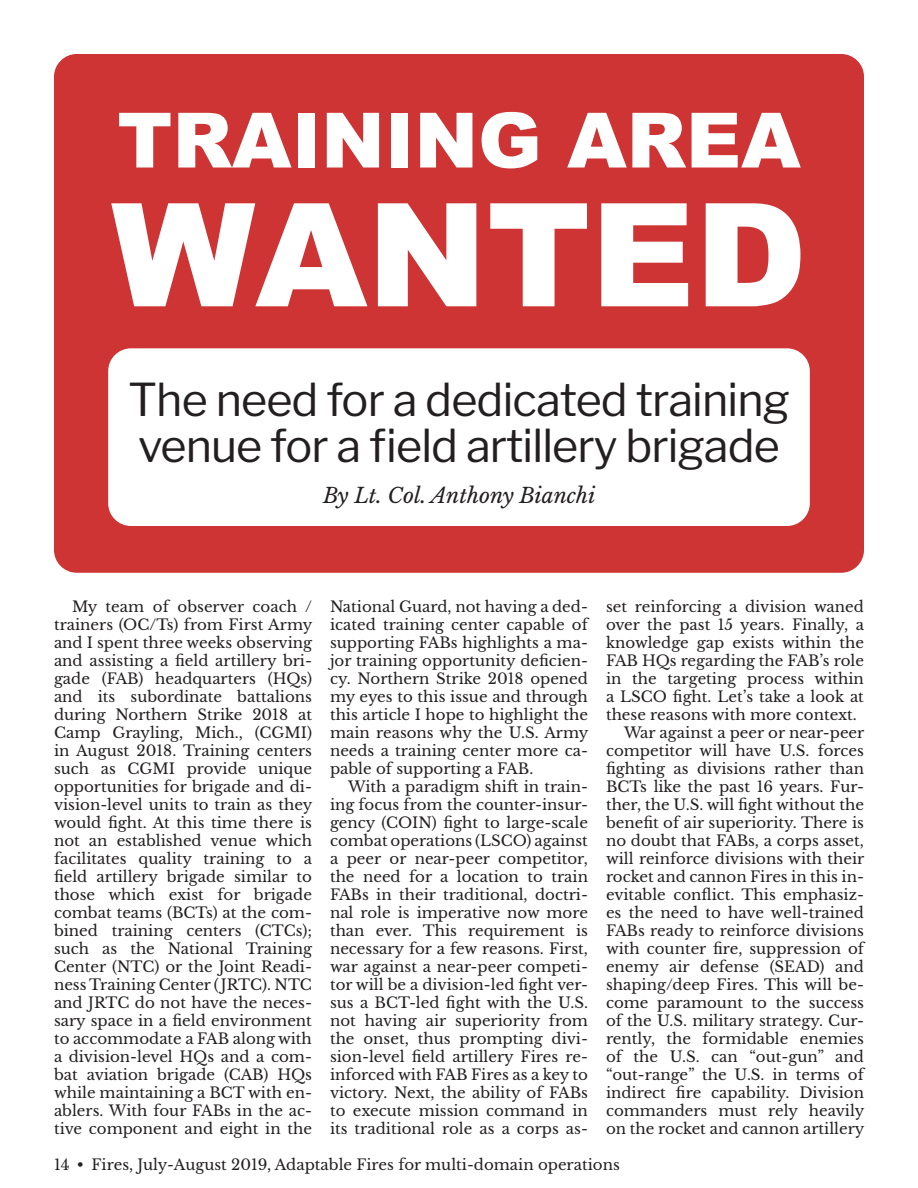
<style>
.page{position:relative;width:918px;height:1188px;background:#fff}
.page>*{position:absolute;margin:0;border:0;box-sizing:border-box;transform-origin:0 0}
.t1{font:900 143.85px "Arial";color:#fff}
.t2{font:900 76.35px "Arial";color:#fff}
.Headline_base{font:45px/46.5px "Libre Franklin";letter-spacing:-.02em;color:#231f20}
.Author_Byline{font:italic 21px "Libre Baskerville";color:#231f20}
.Body_Copy{font:15px/18px "Libre Baskerville";color:#231f20;text-align:justify}
</style>
<div class="page">
<div style="left:54px;top:54px;width:810px;height:519px;background:#cd3433;border-radius:23px"></div>
<div style="left:108px;top:348px;width:702px;height:178px;background:#fff;border-radius:23px"></div>
<p class="t2" style="left:117px;top:85px;width:685px">TRAINING AREA</p>
<p class="t1" style="left:111px;top:151px;width:697px">WANTED</p>
<p class="Headline_base" style="left:128px;top:376px;width:663px">The need for a dedicated training venue for a field artillery brigade</p>
<p class="Author_Byline" style="left:323px;top:482px;width:274px">By Lt. Col. Anthony Bianchi</p>
<p class="Body_Copy" style="left:54px;top:598px;width:260px;text-indent:18px">My team of observer coach / trainers (OC/Ts) from First Army and I spent three weeks observing and assisting a field artillery bri&shy;gade (FAB) headquarters (HQs) and its subordinate battalions during Northern Strike 2018 at Camp Grayling, Mich., (CGMI) in August 2018. Training centers such as CGMI provide unique opportunities for brigade and di&shy;vision-level units to train as they would fight. At this time there is not an established venue which facilitates quality training to a field artillery brigade similar to those which exist for brigade combat teams (BCTs) at the com&shy;bined training centers (CTCs); such as the National Training Center (NTC) or the Joint Readi&shy;ness Training Center (JRTC). NTC and JRTC do not have the neces&shy;sary space in a field environment to accommodate a FAB along with a division-level HQs and a com&shy;bat aviation brigade (CAB) HQs while maintaining a BCT with en&shy;ablers. With four FABs in the ac&shy;tive component and eight in the</p>
<p class="Body_Copy" style="left:330px;top:598px;width:260px">National Guard, not having a ded&shy;icated training center capable of supporting FABs highlights a ma&shy;jor training opportunity deficien&shy;cy. Northern Strike 2018 opened my eyes to this issue and through this article I hope to highlight the main reasons why the U.S. Army needs a training center more ca&shy;pable of supporting a FAB.</p>
<p class="Body_Copy" style="left:330px;top:778px;width:260px;text-indent:18px">With a paradigm shift in train&shy;ing focus from the counter-insur&shy;gency (COIN) fight to large-scale combat operations (LSCO) against a peer or near-peer competitor, the need for a location to train FABs in their traditional, doctri&shy;nal role is imperative now more than ever. This requirement is necessary for a few reasons. First, war against a near-peer competi&shy;tor will be a division-led fight ver&shy;sus a BCT-led fight with the U.S. not having air superiority from the onset, thus prompting divi&shy;sion-level field artillery Fires re&shy;inforced with FAB Fires as a key to victory. Next, the ability of FABs to execute mission command in its traditional role as a corps as-</p>
<p class="Body_Copy" style="left:606px;top:598px;width:260px">set reinforcing a division waned over the past 15 years. Finally, a knowledge gap exists within the FAB HQs regarding the FAB’s role in the targeting process within a LSCO fight. Let’s take a look at these reasons with more context.</p>
<p class="Body_Copy" style="left:606px;top:724px;width:260px;text-indent:18px">War against a peer or near-peer competitor will have U.S. forces fighting as divisions rather than BCTs like the past 16 years. Fur&shy;ther, the U.S. will fight without the benefit of air superiority. There is no doubt that FABs, a corps asset, will reinforce divisions with their rocket and cannon Fires in this in&shy;evitable conflict. This emphasiz&shy;es the need to have well-trained FABs ready to reinforce divisions with counter fire, suppression of enemy air defense (SEAD) and shaping/deep Fires. This will be&shy;come paramount to the success of the U.S. military strategy. Cur&shy;rently, the formidable enemies of the U.S. can “out-gun” and “out-range” the U.S. in terms of indirect fire capability. Division commanders must rely heavily on the rocket and cannon artillery</p>
<p class="Body_Copy" style="left:54px;top:1156px;width:567px">14 • Fires, July-August 2019, Adaptable Fires for multi-domain operations</p>
</div>
